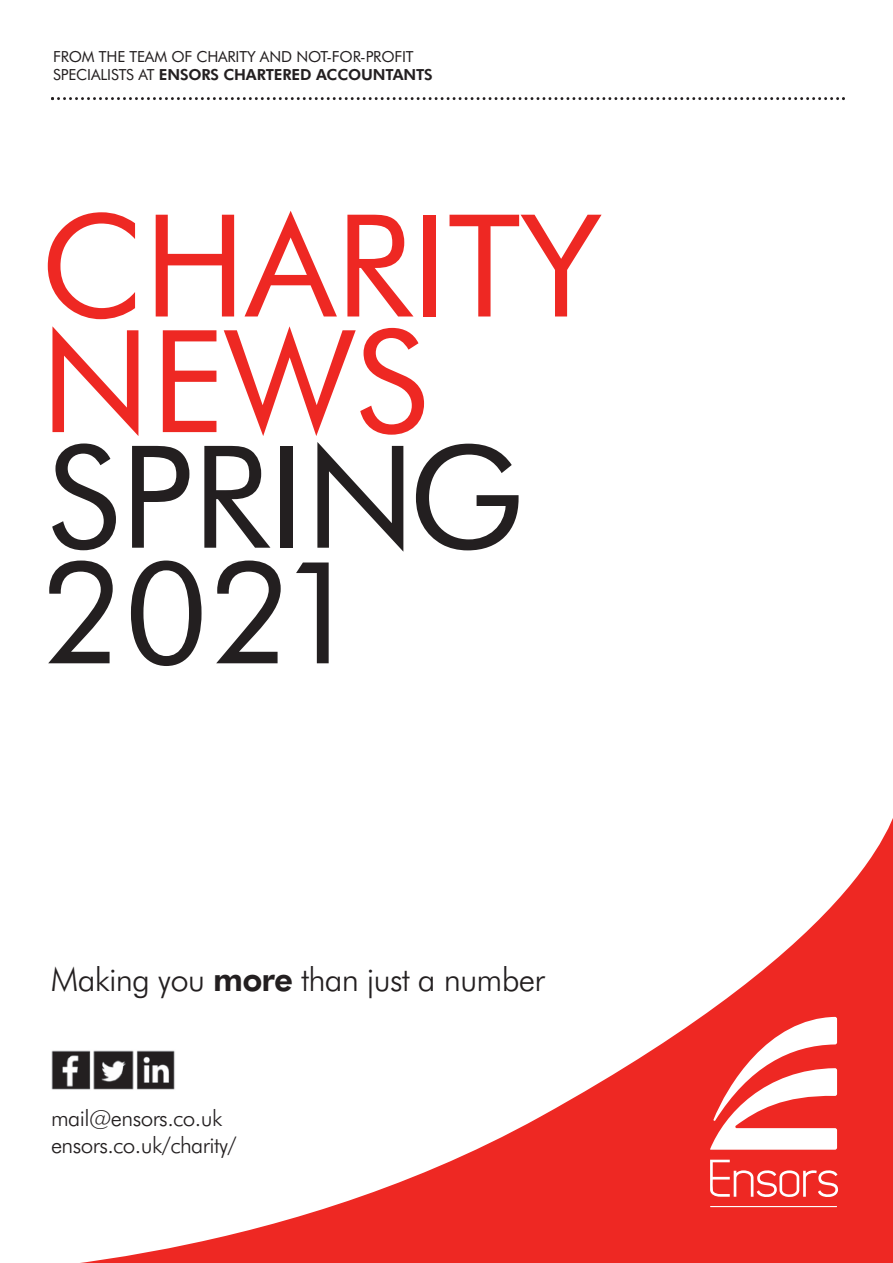
<style>
.page{position:relative;width:893px;height:1263px;background:#fff}
.page>*{position:absolute;margin:0;border:0;box-sizing:border-box;transform-origin:0 0}
.t1{font:142.35px/115.6px "Futura BT";color:#ee2823}
.t2{font:142.35px/115.6px "Futura BT";color:#231f20}
.t3{font:300 33px "Futura BT";letter-spacing:-.025em;color:#231f20}
.t4{font:300 22.5px/27px "Futura BT";letter-spacing:-.025em;color:#231f20}
.t5{font:15.3px/18.3px "Futura BT";letter-spacing:-.01em;color:#231f20}
.s1{font-weight:800}
</style>
<div class="page">
<svg style="left:87px;top:818px;width:806px;height:444px"></svg>
<svg style="left:710px;top:1160px;width:128px;height:38px;background:#f15652"></svg>
<svg style="left:710px;top:1017px;width:127px;height:133px"></svg>
<hr style="left:710px;top:1206px;width:127px;height:1px;background:#fff">
<div style="left:37px;top:1042px;width:143px;height:57px;background:#fff"></div>
<img style="left:51px;top:1050px;width:124px;height:40px">
<svg style="left:51px;top:97px;width:794px;height:3px"></svg>
<p class="t5" style="left:53px;top:47px;width:381px">FROM THE TEAM OF CHARITY AND NOT-FOR-PROFIT<br>SPECIALISTS AT <span class="s1">ENSORS CHARTERED ACCOUNTANTS</span></p>
<h1 class="t1" style="left:40px;top:207px;width:563px">CHARITY<br>NEWS</h1>
<h1 class="t2" style="left:40px;top:438px;width:485px">SPRING<br>2021</h1>
<h2 class="t3" style="left:51px;top:959px;width:495px">Making you <span class="s1">more</span> than just a number</h2>
<h3 class="t4" style="left:51px;top:1104px;width:187px">mail@ensors.co.uk ensors.co.uk/charity/</h3>
</div>
